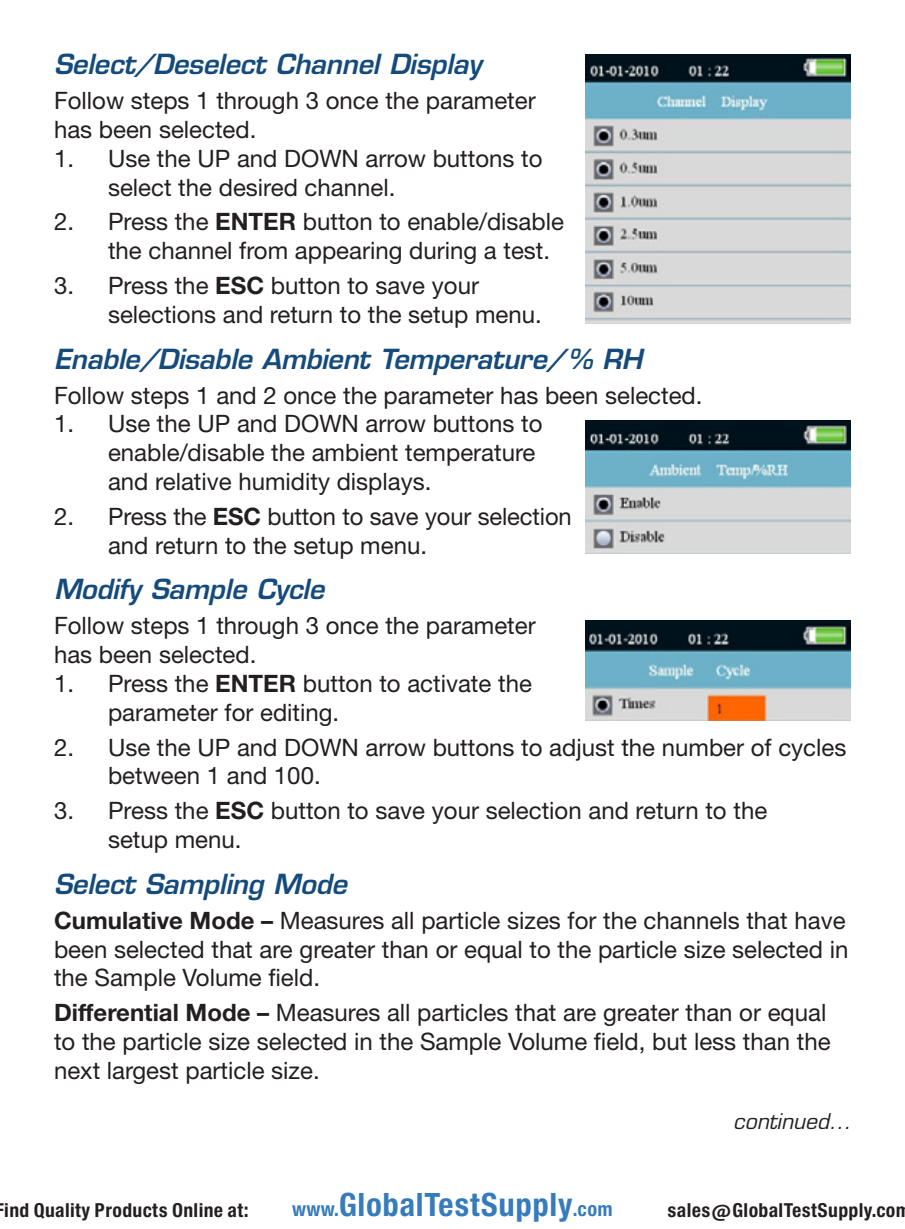
<style>
.page{position:relative;width:905px;height:1229px;background:#fff}
.page>*{position:absolute;margin:0;border:0;box-sizing:border-box;transform-origin:0 0}
.t1{font:30.6px "Europa Gro Nr 2 SBOP Bol Con";letter-spacing:.02em;color:#367bbc}
.t2{font:italic 600 27px "Eurostile LT Std";letter-spacing:-.01em;color:#144a7c}
.t3{font:24px/28.8px "Helvetica Neue LT Std";color:#231f20}
.t4{font:italic 21px "Eurostile LT Std";color:#231f20}
.t5{font:18.3px "Europa Gro Nr 2 SBOP Bol Con";letter-spacing:.02em;color:#231f20}
.s1{font-weight:700}
.s2{font-size:18.9px}
</style>
<div class="page">
<img style="left:585px;top:54px;width:265px;height:269px">
<img style="left:585px;top:420px;width:265px;height:133px">
<img style="left:585px;top:621px;width:265px;height:100px">
<p class="t2" style="left:54px;top:47px;width:429px">Select/Deselect Channel Display</p>
<p class="t3" style="left:54px;top:86px;width:483px">Follow steps 1 through 3 once the parameter has been selected.</p>
<p class="t3" style="left:108px;top:143px;width:436px;text-indent:-54px">1. Use the UP and DOWN arrow buttons to select the desired channel.</p>
<p class="t3" style="left:108px;top:207px;width:457px;text-indent:-54px">2. Press the <span class="s1">ENTER</span> button to enable/disable the channel from appearing during a test.</p>
<p class="t3" style="left:108px;top:271px;width:435px;text-indent:-54px">3. Press the <span class="s1">ESC</span> button to save your selections and return to the setup menu.</p>
<p class="t2" style="left:54px;top:342px;width:589px">Enable/Disable Ambient Temperature/% RH</p>
<p class="t3" style="left:54px;top:380px;width:650px">Follow steps 1 and 2 once the parameter has been selected.</p>
<p class="t3" style="left:108px;top:409px;width:436px;text-indent:-54px">1. Use the UP and DOWN arrow buttons to enable/disable the ambient temperature and relative humidity displays.</p>
<p class="t3" style="left:108px;top:501px;width:465px;text-indent:-54px">2. Press the <span class="s1">ESC</span> button to save your selection and return to the setup menu.</p>
<p class="t2" style="left:54px;top:572px;width:272px">Modify Sample Cycle</p>
<p class="t3" style="left:54px;top:611px;width:483px">Follow steps 1 through 3 once the parameter has been selected.</p>
<p class="t3" style="left:108px;top:668px;width:425px;text-indent:-54px">1. Press the <span class="s1">ENTER</span> button to activate the parameter for editing.</p>
<p class="t3" style="left:108px;top:732px;width:739px;text-indent:-54px">2. Use the UP and DOWN arrow buttons to adjust the number of cycles between 1 and 100.</p>
<p class="t3" style="left:108px;top:796px;width:660px;text-indent:-54px">3. Press the <span class="s1">ESC</span> button to save your selection and return to the setup menu.</p>
<p class="t2" style="left:54px;top:867px;width:294px">Select Sampling Mode</p>
<p class="t3" style="left:54px;top:905px;width:795px;text-align:justify"><span class="s1">Cumulative Mode –</span> Measures all particle sizes for the channels that have been selected that are greater than or equal to the particle size selected in the Sample Volume field.</p>
<p class="t3" style="left:54px;top:997px;width:778px"><span class="s1">Differential Mode –</span> Measures all particles that are greater than or equal to the particle size selected in the Sample Volume field, but less than the next largest particle size.</p>
<p class="t4" style="left:733px;top:1108px;width:119px">continued...</p>
<p class="t5" style="left:4px;top:1198px;width:245px">ind Quality Products Online at:</p>
<p class="t1" style="left:292px;top:1186px;width:322px"><span class="s2">www.</span>GlobalTestSupply<span class="s2">.com</span></p>
<p class="t5" style="left:667px;top:1198px;width:244px">sales@GlobalTestSupply.com</p>
</div>
